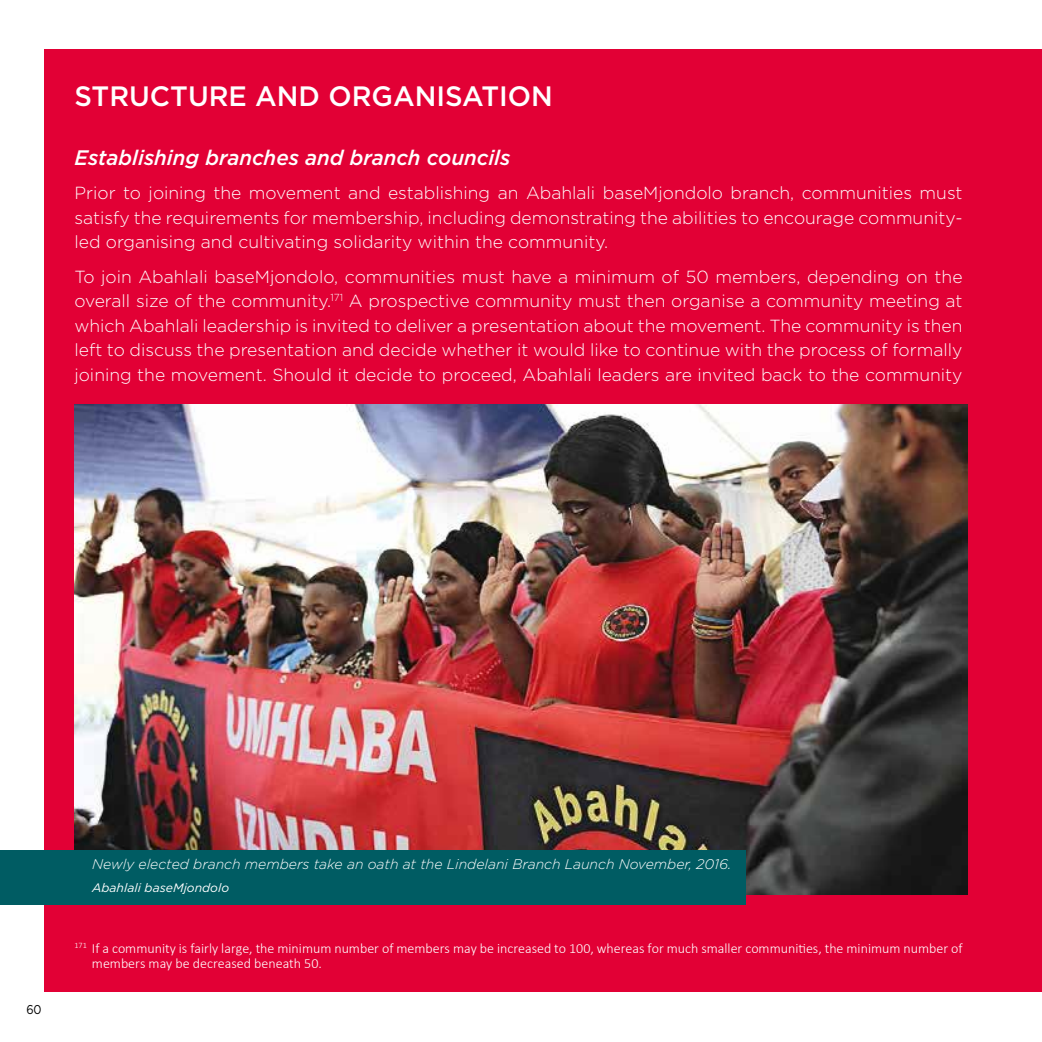
<style>
.page{position:relative;width:1042px;height:1042px;background:#fff}
.page>*{position:absolute;margin:0;border:0;box-sizing:border-box;transform-origin:0 0}
.t1{font:500 28px "Gotham";color:#fff}
.t2{font:italic 500 21px "Gotham";color:#fff}
.t3{font:300 17.5px/24.5px "Gotham";color:#fff;text-align:justify}
.t4{font:300 14px/14.5px "Calibri";color:#fff}
.t5{font:italic 300 14px "Gotham";color:#fff}
.t6{font:12.78px "Gotham";color:#000;scale:.88 1}
.t7{font:italic 12.25px "Gotham";color:#fff}
</style>
<div class="page">
<div style="left:45px;top:49px;width:997px;height:943px;background:#e20035"></div>
<img style="left:74px;top:404px;width:893px;height:490px">
<div style="left:0;top:850px;width:746px;height:55px;background:#005c63"></div>
<h1 class="t1" style="left:74px;top:78px;width:480px">STRUCTURE AND ORGANISATION</h1>
<p class="t2" style="left:74px;top:143px;width:437px">Establishing branches and branch councils</p>
<p class="t3" style="left:74px;top:180px;width:890px">Prior to joining the movement and establishing an Abahlali baseMjondolo branch, communities must satisfy the requirements for membership, including demonstrating the abilities to encourage community&shy;led organising and cultivating solidarity within the community.</p>
<p class="t3" style="left:74px;top:264px;width:889px">To join Abahlali baseMjondolo, communities must have a minimum of 50 members, depending on the overall size of the community.<sup>171</sup> A prospective community must then organise a community meeting at which Abahlali leadership is invited to deliver a presentation about the movement. The community is then left to discuss the presentation and decide whether it would like to continue with the process of formally joining the movement. Should it decide to proceed, Abahlali leaders are invited back to the community</p>
<p class="t6" style="left:26px;top:1001px;width:19px">60</p>
<p class="t5" style="left:92px;top:855px;width:640px">Newly elected branch members take an oath at the Lindelani Branch Launch November, 2016.</p>
<p class="t7" style="left:92px;top:880px;width:138px">Abahlali baseMjondolo</p>
<p class="t4" style="left:92px;top:941px;width:872px;text-indent:-18px"><sup>171</sup> If a community is fairly large, the minimum number of members may be increased to 100, whereas for much smaller communities, the minimum number of members may be decreased beneath 50.</p>
</div>
